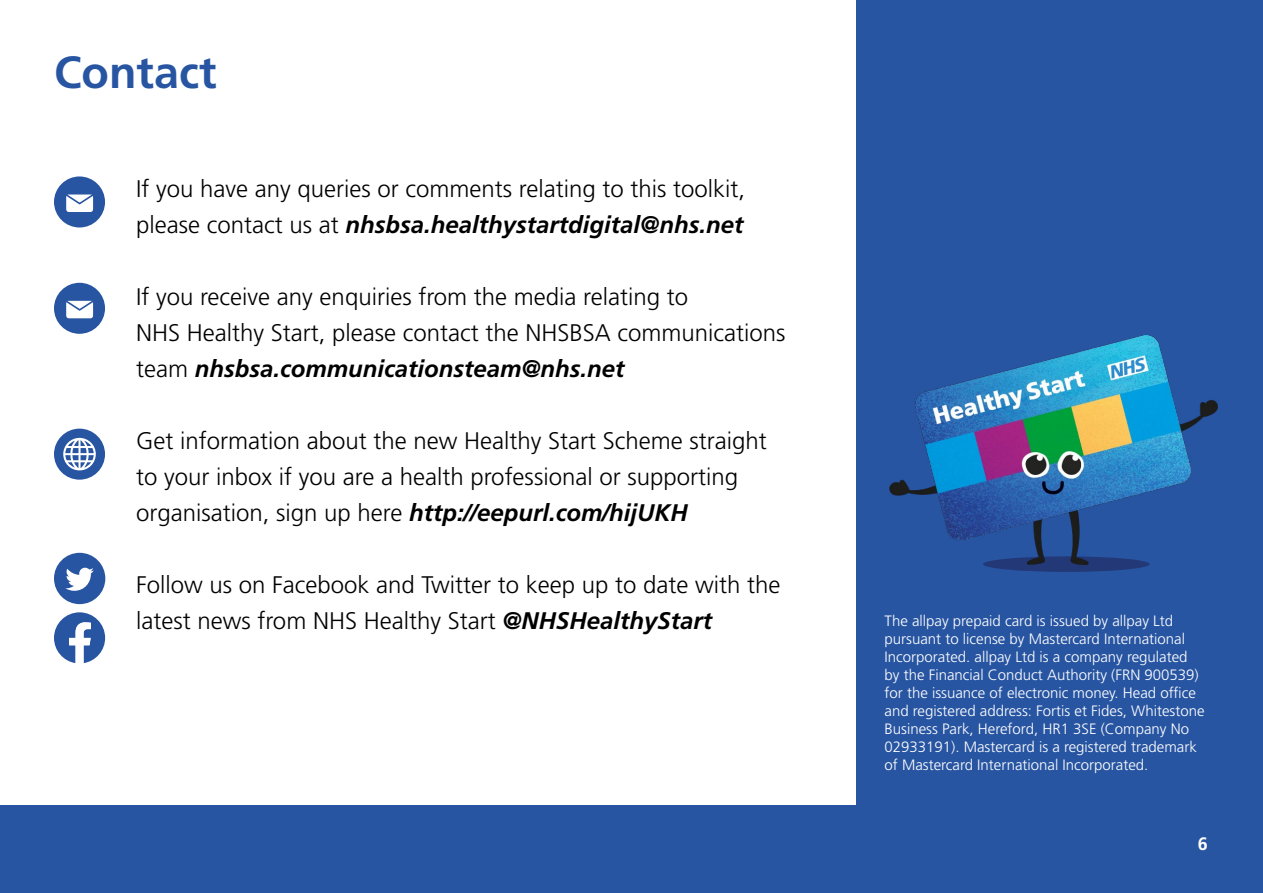
<style>
.page{position:relative;width:1263px;height:893px;background:#fff}
.page>*{position:absolute;margin:0;border:0;box-sizing:border-box;transform-origin:0 0}
.t1{font:700 45px "Frutiger LT Std";color:#2855a2}
.t2{font:300 24px/36px "Frutiger LT Std";color:#000}
.t3{font:700 18px "Frutiger LT Std";color:#fff}
.t4{font:300 15px/18px "Frutiger LT Std";color:#fff}
.s1{font-weight:700;font-style:italic}
</style>
<div class="page">
<div style="left:0;top:806px;width:1263px;height:87px;background:#2855a2"></div>
<div style="left:857px;top:0;width:406px;height:810px;background:#2855a2"></div>
<div style="left:54px;top:176px;width:51px;height:51px;background:#2855a2;border-radius:50%"></div>
<svg style="left:66px;top:195px;width:27px;height:17px"></svg>
<div style="left:54px;top:429px;width:51px;height:51px;background:#2855a2;border-radius:50%"></div>
<svg style="left:63px;top:438px;width:33px;height:32px"></svg>
<div style="left:54px;top:553px;width:51px;height:51px;background:#2855a2;border-radius:50%"></div>
<svg style="left:65px;top:568px;width:29px;height:23px"></svg>
<svg style="left:54px;top:612px;width:51px;height:51px"></svg>
<div style="left:54px;top:283px;width:51px;height:51px;background:#2855a2;border-radius:50%"></div>
<svg style="left:66px;top:301px;width:27px;height:17px"></svg>
<div style="left:983px;top:556px;width:167px;height:16px;background:#233977;border-radius:50%"></div>
<img style="left:889px;top:336px;width:328px;height:228px">
<h1 class="t1" style="left:54px;top:46px;width:164px">Contact</h1>
<p class="t2" style="left:136px;top:171px;width:610px">If you have any queries or comments relating to this toolkit, please contact us at <span class="s1">nhsbsa.healthystartdigital@nhs.net</span></p>
<p class="t2" style="left:136px;top:279px;width:651px">If you receive any enquiries from the media relating to<br>NHS Healthy Start, please contact the NHSBSA communications team <span class="s1">nhsbsa.communicationsteam@nhs.net</span></p>
<p class="t2" style="left:136px;top:423px;width:632px">Get information about the new Healthy Start Scheme straight to your inbox if you are a health professional or supporting organisation, sign up here <span class="s1">http://eepurl.com/hijUKH</span></p>
<p class="t2" style="left:136px;top:567px;width:646px">Follow us on Facebook and Twitter to keep up to date with the latest news from NHS Healthy Start <span class="s1">@NHSHealthyStart</span></p>
<p class="t4" style="left:884px;top:612px;width:322px">The allpay prepaid card is issued by allpay Ltd pursuant to license by Mastercard International Incorporated. allpay Ltd is a company regulated by the Financial Conduct Authority (FRN 900539) for the issuance of electronic money. Head office and registered address: Fortis et Fides, Whitestone Business Park, Hereford, HR1 3SE (Company No 02933191). Mastercard is a registered trademark of Mastercard International Incorporated.</p>
<p class="t3" style="left:1198px;top:833px;width:12px">6</p>
</div>
